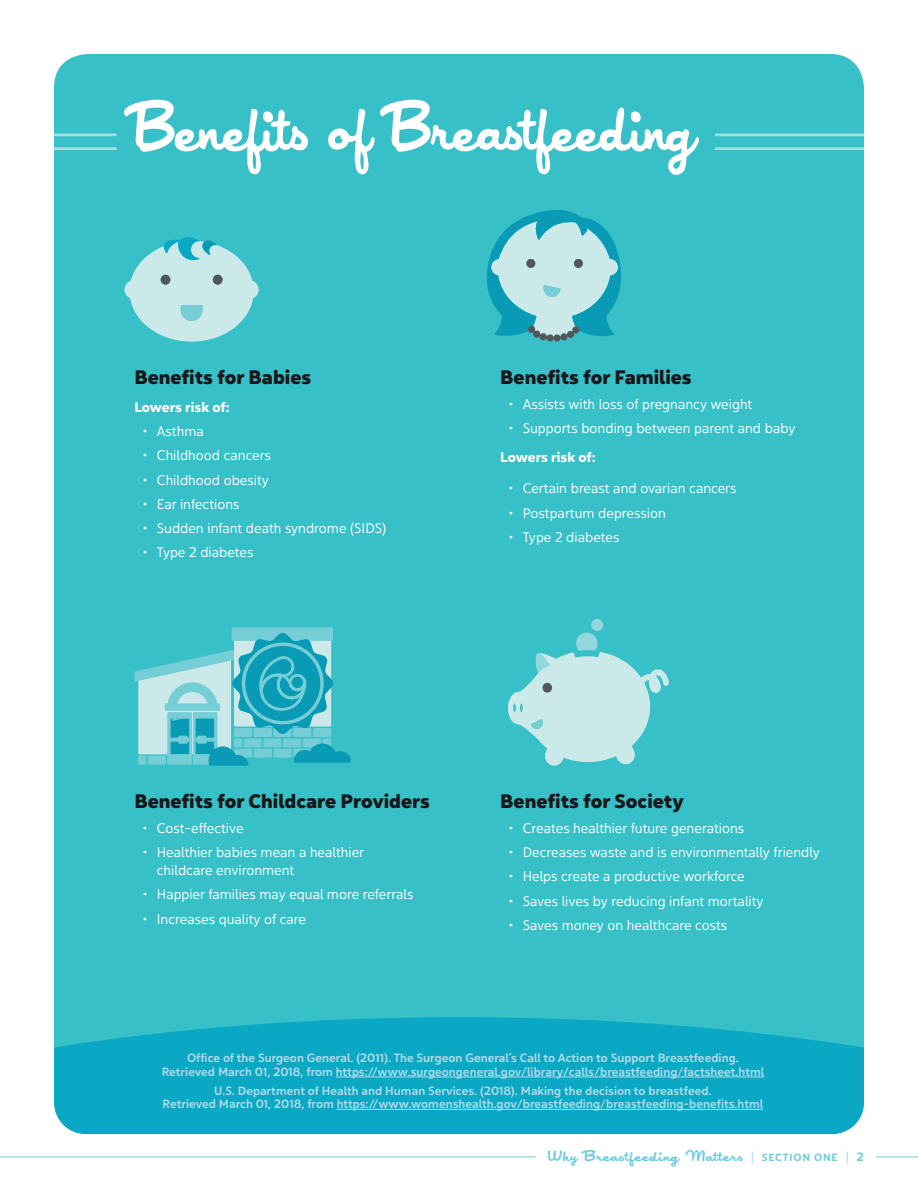
<style>
.page{position:relative;width:918px;height:1188px;background:#fff}
.page>*{position:absolute;margin:0;border:0;box-sizing:border-box;transform-origin:0 0}
.h1_-_white{font:75px "Japan";color:#fff;scale:.79 1}
.h5_-_small_gray_on_c{font:19.5px "Yorkten Nor Ex B";color:#191719}
.t1{font:16.5px "Japan";letter-spacing:.05em;color:#6dccdd}
.t2{font:13.8px/18px "Yorkten Nor Boo";color:#fff}
.p_-_Paragraph_white{font:13.8px "Yorkten Nor Bol";letter-spacing:-.01em;color:#fff}
.p_-_Paragraph{font:13.8px "Yorkten Nor Bol";letter-spacing:-.01em;color:#fff}
.Footer_text{font:12px/13.5px "Yorkten Nor Med";color:#b0dae7;text-align:center}
.s1{font-family:"Yorkten Nor Bol";font-size:12px;color:#b8e3ed}
.s2{font-family:"Yorkten Nor Dem";font-size:10.5px}
.s3{font-family:"Yorkten Nor Dem";font-size:12px}
</style>
<div class="page">
<div style="left:54px;top:54px;width:810px;height:1080px;background:#38c0c8;border-radius:34px"></div>
<svg style="left:54px;top:1017px;width:810px;height:117px;background:#0faac4"></svg>
<hr style="left:0;top:1156px;width:536px;height:2px;background:#a5dbe1">
<hr style="left:875px;top:1156px;width:43px;height:2px;background:#a5dbe1">
<svg style="left:487px;top:210px;width:134px;height:132px"></svg>
<svg style="left:125px;top:237px;width:134px;height:105px"></svg>
<div style="left:591px;top:619px;width:12px;height:12px;background:#93d6dc;border-radius:50%"></div>
<svg style="left:508px;top:633px;width:161px;height:133px"></svg>
<hr style="left:336px;top:1077px;width:428px;height:1px;background:#b0dae7">
<hr style="left:337px;top:1109px;width:426px;height:1px;background:#b0dae7">
<div style="left:232px;top:627px;width:101px;height:14px;background:#75cdd5;border-radius:2px"></div>
<svg style="left:134px;top:632px;width:217px;height:134px"></svg>
<hr style="left:54px;top:134px;width:63px;height:2px;background:#a9dcdf">
<hr style="left:54px;top:147px;width:63px;height:3px;background:#a9dcdf">
<hr style="left:715px;top:134px;width:149px;height:2px;background:#a9dcdf">
<hr style="left:715px;top:147px;width:149px;height:3px;background:#a9dcdf">
<p class="h1_-_white" style="left:134px;top:91px;width:711px">Benefits of Breastfeeding</p>
<p class="h5_-_small_gray_on_c" style="left:134px;top:364px;width:178px">Benefits for Babies</p>
<p class="p_-_Paragraph_white" style="left:134px;top:398px;width:97px">Lowers risk of:</p>
<p class="t2" style="left:143px;top:422px;width:63px">• Asthma</p>
<p class="t2" style="left:143px;top:446px;width:130px">• Childhood cancers</p>
<p class="t2" style="left:143px;top:471px;width:128px">• Childhood obesity</p>
<p class="t2" style="left:143px;top:495px;width:99px">• Ear infections</p>
<p class="t2" style="left:143px;top:519px;width:245px">• Sudden infant death syndrome (SIDS)</p>
<p class="t2" style="left:143px;top:543px;width:112px">• Type 2 diabetes</p>
<p class="h5_-_small_gray_on_c" style="left:500px;top:364px;width:193px">Benefits for Families</p>
<p class="t2" style="left:509px;top:395px;width:245px">• Assists with loss of pregnancy weight</p>
<p class="t2" style="left:509px;top:419px;width:288px">• Supports bonding between parent and baby</p>
<p class="p_-_Paragraph" style="left:500px;top:448px;width:97px">Lowers risk of:</p>
<p class="t2" style="left:509px;top:480px;width:230px">• Certain breast and ovarian cancers</p>
<p class="t2" style="left:509px;top:504px;width:159px">• Postpartum depression</p>
<p class="t2" style="left:509px;top:528px;width:112px">• Type 2 diabetes</p>
<p class="h5_-_small_gray_on_c" style="left:134px;top:788px;width:297px">Benefits for Childcare Providers</p>
<p class="t2" style="left:143px;top:819px;width:103px">• Cost-effective</p>
<p class="t2" style="left:157px;top:843px;width:209px;text-indent:-14px">• Healthier babies mean a healthier childcare environment</p>
<p class="t2" style="left:143px;top:886px;width:272px">• Happier families may equal more referrals</p>
<p class="t2" style="left:143px;top:910px;width:165px">• Increases quality of care</p>
<p class="h5_-_small_gray_on_c" style="left:500px;top:788px;width:185px">Benefits for Society</p>
<p class="t2" style="left:509px;top:819px;width:237px">• Creates healthier future generations</p>
<p class="t2" style="left:509px;top:843px;width:313px">• Decreases waste and is environmentally friendly</p>
<p class="t2" style="left:509px;top:868px;width:238px">• Helps create a productive workforce</p>
<p class="t2" style="left:509px;top:892px;width:257px">• Saves lives by reducing infant mortality</p>
<p class="t2" style="left:509px;top:916px;width:220px">• Saves money on healthcare costs</p>
<p class="Footer_text" style="left:162px;top:1051px;width:604px">Office of the Surgeon General. (2011). The Surgeon General’s Call to Action to Support Breastfeeding.<br>Retrieved March 01, 2018, from https://www.surgeongeneral.gov/library/calls/breastfeeding/factsheet.html</p>
<p class="Footer_text" style="left:163px;top:1084px;width:602px">U.S. Department of Health and Human Services. (2018). Making the decision to breastfeed.<br>Retrieved March 01, 2018, from https://www.womenshealth.gov/breastfeeding/breastfeeding-benefits.html</p>
<p class="t1" style="left:548px;top:1148px;width:317px">Why Breastfeeding Matters <span class="s1">|</span> <span class="s2">SECTION ONE</span> <span class="s1">|</span> <span class="s3">2</span></p>
</div>
